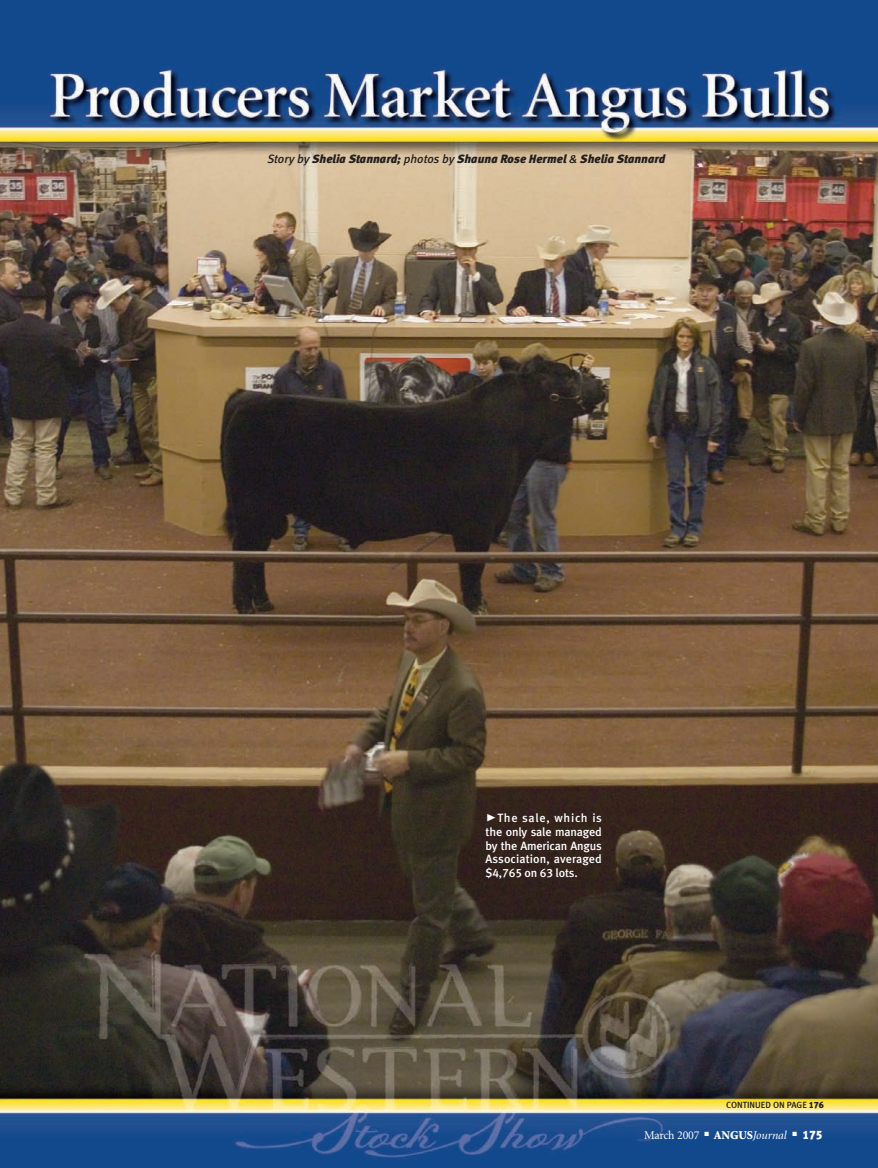
<style>
.page{position:relative;width:878px;height:1168px;background:#fff}
.page>*{position:absolute;margin:0;border:0;box-sizing:border-box;transform-origin:0 0}
.t1{font:12px/13.5px "Meta Medium LF";letter-spacing:-.01em;color:#fff;text-align:justify}
.t2{font:italic 12px "Meta Black LF";color:#231f20}
.t3{font:12px "Minion";letter-spacing:-.015em;color:#fff}
.t4{font:9px "Meta Medium LF";color:#231f20}
.s1{font-family:"Meta Medium LF"}
.s2{font-family:"Meta Black Caps Expert";font-size:21px}
.s3{font-family:"Meta Black LF"}
.s4{font-weight:900}
.s5{font-style:italic}
</style>
<div class="page">
<img style="left:0;top:0;width:878px;height:1168px">
<p class="t2" style="left:267px;top:155px;width:399px"><span class="s1">Story by</span> Shelia Stannard; <span class="s1">photos by</span> Shauna Rose Hermel <span class="s1">&amp;</span> Shelia Stannard</p>
<p class="t1" style="left:485px;top:812px;width:118px"><span class="s2">@</span>The sale, which is the only sale ma naged by the American Angus Association, averaged $4,765 on 63 lots.</p>
<p class="t4" style="left:726px;top:1101px;width:99px">CONTINUED ON PAGE <span class="s3">176</span></p>
<p class="t3" style="left:644px;top:1130px;width:180px">March 2007 ■ <span class="s4">ANGUS</span><span class="s5">Journal</span> ■ <span class="s3">175</span></p>
</div>
